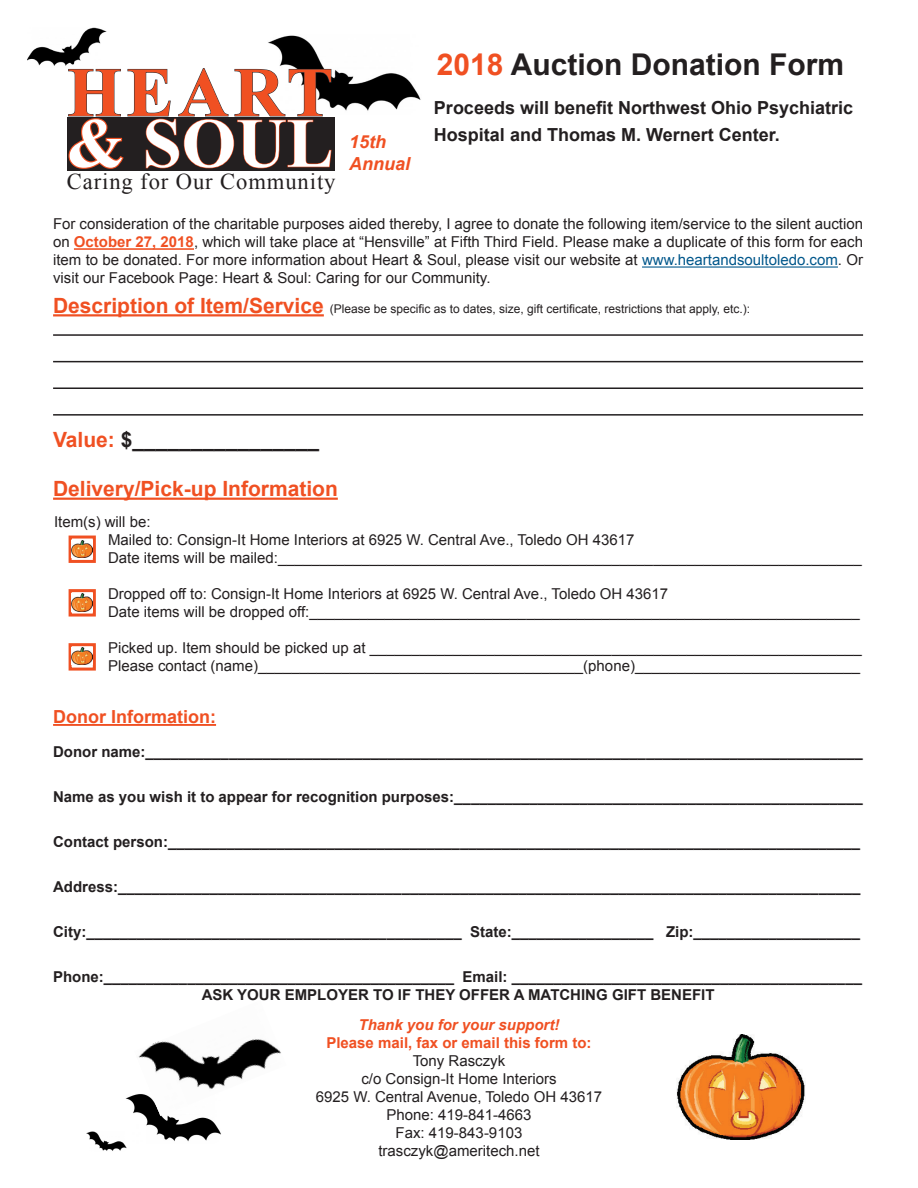
<style>
.page{position:relative;width:918px;height:1188px;background:#fff}
.page>*{position:absolute;margin:0;border:0;box-sizing:border-box;transform-origin:0 0}
.t1{font:700 70.05px "Times New Roman";letter-spacing:.07em;color:#f05022}
.t2{font:700 70.05px "Times New Roman";color:#fff}
.t3{font:700 30px "Arial";color:#231f20}
.t4{font:22.65px "Times New Roman";letter-spacing:.04em;color:#231f20}
.t5{font:700 21px "Arial";color:#f05022}
.t6{font:700 21px "Arial";color:#231f20}
.t7{font:700 18px/27px "Arial";color:#231f20}
.t8{font:700 18px "Arial";color:#f05022}
.t9{font:italic 700 18px/21.6px "Arial";color:#f05022}
.t10{font:15px/18px "Arial";color:#231f20}
.t11{font:700 15px/18px "Arial";color:#231f20;text-align:center}
.t12{font:700 15px "Arial";color:#f05022}
.t13{font:italic 700 15px "Arial";color:#f05022}
.t14{font:12px "Arial";color:#231f20}
.s1{color:#f05022}
.s2{font-weight:700;color:#f05022}
.s3{color:#00578b}
.s4{font-weight:700;font-size:21px;color:#f05022}
</style>
<div class="page">
<hr style="left:74px;top:248px;width:120px;height:2px;background:#f05022">
<hr style="left:642px;top:266px;width:196px;height:2px;background:#00578b">
<hr style="left:53px;top:724px;width:163px;height:2px;background:#f05022">
<hr style="left:53px;top:498px;width:285px;height:2px;background:#f05022">
<hr style="left:53px;top:314px;width:271px;height:2px;background:#f05022">
<hr style="left:53px;top:334px;width:810px;height:2px;background:#231f20">
<hr style="left:53px;top:361px;width:810px;height:1px;background:#231f20">
<hr style="left:53px;top:414px;width:810px;height:2px;background:#231f20">
<hr style="left:53px;top:387px;width:810px;height:2px;background:#231f20">
<div style="left:69px;top:536px;width:27px;height:27px;border:3px solid #f05022"></div>
<div style="left:69px;top:589px;width:27px;height:28px;border:3px solid #f05022"></div>
<div style="left:69px;top:643px;width:27px;height:28px;border:3px solid #f05022"></div>
<img style="left:268px;top:35px;width:153px;height:76px">
<div style="left:67px;top:117px;width:267px;height:54px;background:#231f20"></div>
<svg style="left:68px;top:67px;width:264px;height:102px"></svg>
<img style="left:27px;top:27px;width:80px;height:41px">
<img style="left:677px;top:1035px;width:128px;height:104px">
<img style="left:72px;top:540px;width:21px;height:18px">
<img style="left:72px;top:594px;width:21px;height:17px">
<img style="left:72px;top:648px;width:21px;height:17px">
<img style="left:87px;top:1132px;width:39px;height:19px">
<img style="left:126px;top:1095px;width:95px;height:47px">
<img style="left:134px;top:1039px;width:147px;height:77px">
<h1 class="t1" style="left:67px;top:44px;width:268px">HEART</h1>
<h1 class="t2" style="left:67px;top:95px;width:268px">&amp; SOUL</h1>
<h3 class="t4" style="left:67px;top:166px;width:270px">Caring for Our Community</h3>
<p class="t9" style="left:349px;top:132px;width:63px">15th<br>Annual</p>
<h2 class="t3" style="left:437px;top:45px;width:409px"><span class="s1">2018</span> Auction Donation Form</h2>
<p class="t7" style="left:434px;top:95px;width:421px">Proceeds will benefit Northwest Ohio Psychiatric<br>Hospital and Thomas M. Wernert Center.</p>
<p class="t10" style="left:53px;top:215px;width:812px;text-align:justify">For consideration of the charitable purposes aided thereby, I agree to donate the following item/service to the silent auction on <span class="s2">October 27, 2018</span>, which will take place at “Hensville” at Fifth Third Field. Please make a duplicate of this form for each item to be donated. For more information about Heart &amp; Soul, please visit our website at <span class="s3">www.heartandsoultoledo.com</span>. Or visit our Facebook Page: Heart &amp; Soul: Caring for our Community.</p>
<p class="t14" style="left:53px;top:301px;width:699px"><span class="s4">Description of Item/Service</span> (Please be specific as to dates, size, gift certificate, restrictions that apply, etc.):</p>
<h3 class="t6" style="left:53px;top:426px;width:268px"><span class="s1">Value:</span> $________________</h3>
<h3 class="t5" style="left:53px;top:475px;width:286px">Delivery/Pick-up Information</h3>
<p class="t10" style="left:108px;top:512px;width:755px;text-indent:-54px">Item(s) will be:<br>Mailed to: Consign-It Home Interiors at 6925 W. Central Ave., Toledo OH 43617<br>Date items will be mailed:______________________________________________________________________</p>
<p class="t10" style="left:108px;top:584px;width:753px">Dropped off to: Consign-It Home Interiors at 6925 W. Central Ave., Toledo OH 43617<br>Date items will be dropped off:__________________________________________________________________</p>
<p class="t10" style="left:108px;top:638px;width:755px">Picked up. Item should be picked up at ___________________________________________________________<br>Please contact (name)_______________________________________(phone)___________________________</p>
<p class="t8" style="left:53px;top:705px;width:164px">Donor Information:</p>
<p class="t11" style="left:53px;top:744px;width:811px">Donor name:______________________________________________________________________________________</p>
<p class="t11" style="left:53px;top:789px;width:811px">Name as you wish it to appear for recognition purposes:_________________________________________________</p>
<p class="t11" style="left:53px;top:834px;width:809px">Contact person:___________________________________________________________________________________</p>
<p class="t11" style="left:53px;top:879px;width:809px">Address:_________________________________________________________________________________________</p>
<p class="t11" style="left:53px;top:924px;width:809px">City:_____________________________________________ State:_________________ Zip:____________________</p>
<p class="t11" style="left:53px;top:969px;width:810px">Phone:__________________________________________ Email: __________________________________________<br>ASK YOUR EMPLOYER TO IF THEY OFFER A MATCHING GIFT BENEFIT</p>
<p class="t13" style="left:359px;top:1015px;width:202px">Thank you for your support!</p>
<p class="t12" style="left:326px;top:1033px;width:267px">Please mail, fax or email this form to:</p>
<p class="t10" style="left:316px;top:1052px;width:288px;text-align:center">Tony Rasczyk<br>c/o Consign-It Home Interiors<br>6925 W. Central Avenue, Toledo OH 43617<br>Phone: 419-841-4663<br>Fax: 419-843-9103 trasczyk@ameritech.net</p>
</div>
